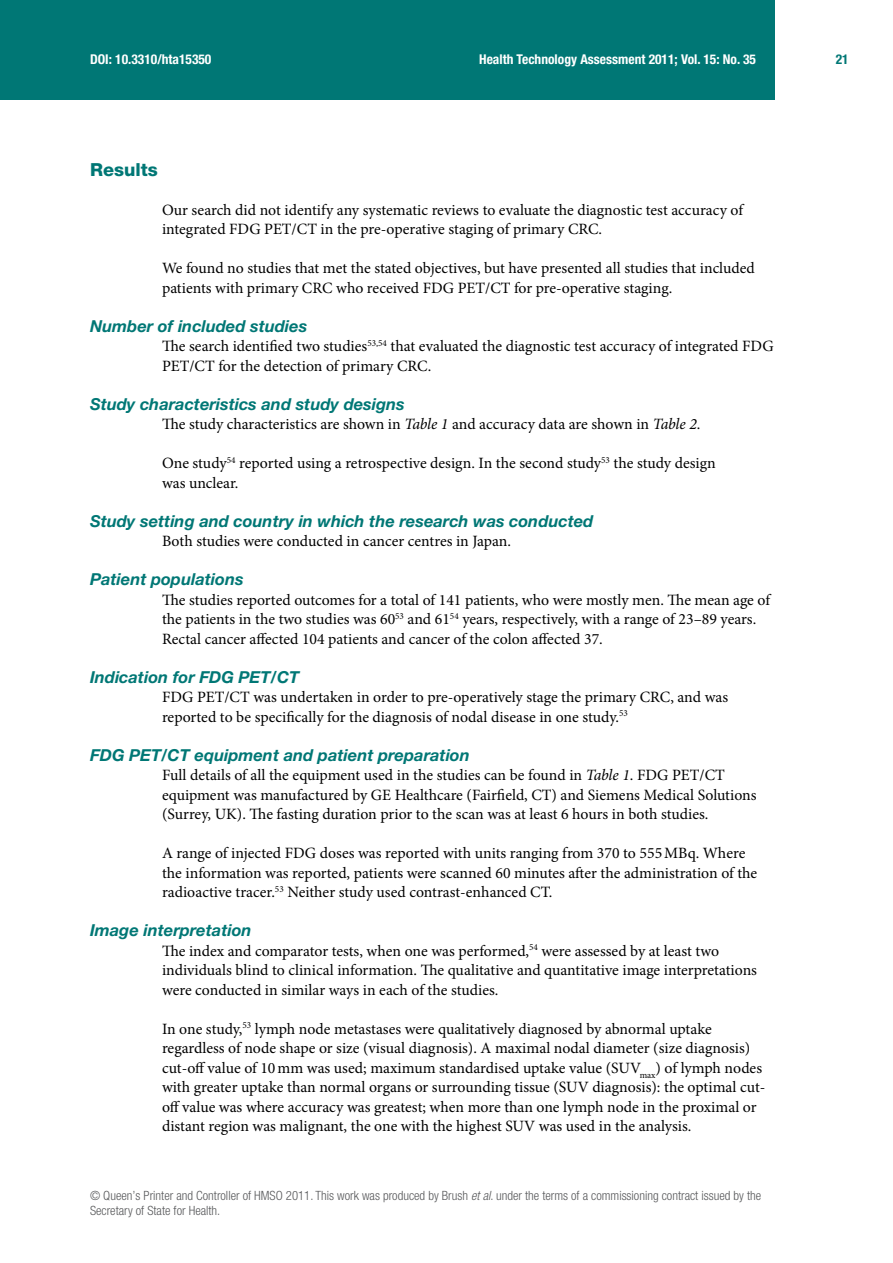
<style>
.page{position:relative;width:893px;height:1263px;background:#fff}
.page>*{position:absolute;margin:0;border:0;box-sizing:border-box;transform-origin:0 0}
.t1{font:800 18px "Helvetica Neue LT Pro";color:#007775}
.t2{font:italic 700 16.5px "Helvetica Neue LT Pro";color:#007775}
.t3{font:15.75px/19.5px "Minion Pro";letter-spacing:-.005em;color:#000}
.t4{font:700 condensed 13.5px "Helvetica Neue LT Pro";color:#fff}
.t5{font:700 condensed 13.5px "Helvetica Neue LT Pro";color:#007775}
.t6{font:300 condensed 12.75px/15px "Helvetica Neue LT Pro";color:#58595b}
.s1{font-style:italic}
</style>
<div class="page">
<div style="left:0;top:0;width:774px;height:99px;background:#007775"></div>
<p class="t4" style="left:90px;top:51px;width:123px">DOI: 10.3310/hta15350</p>
<p class="t4" style="left:479px;top:51px;width:278px">Health Technology Assessment 2011; Vol. 15: No. 35</p>
<p class="t5" style="left:836px;top:51px;width:14px">21</p>
<p class="t1" style="left:90px;top:158px;width:69px">Results</p>
<p class="t3" style="left:162px;top:200px;width:584px">Our search did not identify any systematic reviews to evaluate the diagnostic test accuracy of integrated FDG PET/CT in the pre-operative staging of primary CRC.</p>
<p class="t3" style="left:162px;top:258px;width:594px">We found no studies that met the stated objectives, but have presented all studies that included patients with primary CRC who received FDG PET/CT for pre-operative staging.</p>
<p class="t2" style="left:90px;top:315px;width:219px">Number of included studies</p>
<p class="t3" style="left:162px;top:336px;width:613px">The search identified two studies<sup>53,54</sup> that evaluated the diagnostic test accuracy of integrated FDG<br>PET/CT for the detection of primary CRC.</p>
<p class="t2" style="left:90px;top:393px;width:316px">Study characteristics and study designs</p>
<p class="t3" style="left:162px;top:414px;width:540px">The study characteristics are shown in <span class="s1">Table 1</span> and accuracy data are shown in <span class="s1">Table 2</span>.</p>
<p class="t3" style="left:162px;top:453px;width:555px">One study<sup>54</sup> reported using a retrospective design. In the second study<sup>53</sup> the study design was unclear.</p>
<p class="t2" style="left:90px;top:510px;width:505px">Study setting and country in which the research was conducted</p>
<p class="t3" style="left:162px;top:531px;width:351px">Both studies were conducted in cancer centres in Japan.</p>
<p class="t2" style="left:90px;top:569px;width:155px">Patient populations</p>
<p class="t3" style="left:162px;top:590px;width:611px">The studies reported outcomes for a total of 141 patients, who were mostly men. The mean age of the patients in the two studies was 60<sup>53</sup> and 61<sup>54</sup> years, respectively, with a range of 23–89 years.<br>Rectal cancer affected 104 patients and cancer of the colon affected 37.</p>
<p class="t2" style="left:90px;top:666px;width:211px">Indication for FDG PET/CT</p>
<p class="t3" style="left:162px;top:687px;width:568px">FDG PET/CT was undertaken in order to pre-operatively stage the primary CRC, and was reported to be specifically for the diagnosis of nodal disease in one study.<sup>53</sup></p>
<p class="t2" style="left:90px;top:744px;width:381px">FDG PET/CT equipment and patient preparation</p>
<p class="t3" style="left:162px;top:765px;width:596px">Full details of all the equipment used in the studies can be found in <span class="s1">Table 1</span>. FDG PET/CT equipment was manufactured by GE Healthcare (Fairfield, CT) and Siemens Medical Solutions (Surrey, UK). The fasting duration prior to the scan was at least 6 hours in both studies.</p>
<p class="t3" style="left:162px;top:843px;width:597px">A range of injected FDG doses was reported with units ranging from 370 to 555MBq. Where the information was reported, patients were scanned 60 minutes after the administration of the radioactive tracer.<sup>53</sup> Neither study used contrast-enhanced CT.</p>
<p class="t2" style="left:90px;top:920px;width:163px">Image interpretation</p>
<p class="t3" style="left:162px;top:941px;width:596px">The index and comparator tests, when one was performed,<sup>54</sup> were assessed by at least two individuals blind to clinical information. The qualitative and quantitative image interpretations were conducted in similar ways in each of the studies.</p>
<p class="t3" style="left:162px;top:1019px;width:605px">In one study,<sup>53</sup> lymph node metastases were qualitatively diagnosed by abnormal uptake regardless of node shape or size (visual diagnosis). A maximal nodal diameter (size diagnosis) cut-off value of 10mm was used; maximum standardised uptake value (SUV<sub>max</sub>) of lymph nodes with greater uptake than normal organs or surrounding tissue (SUV diagnosis): the optimal cut&shy;off value was where accuracy was greatest; when more than one lymph node in the proximal or distant region was malignant, the one with the highest SUV was used in the analysis.</p>
<p class="t6" style="left:90px;top:1188px;width:673px">© Queen’s Printer and Controller of HMSO 2011. This work was produced by Brush <span class="s1">et al</span>. under the terms of a commissioning contract issued by the<br>Secretary of State for Health.</p>
</div>
